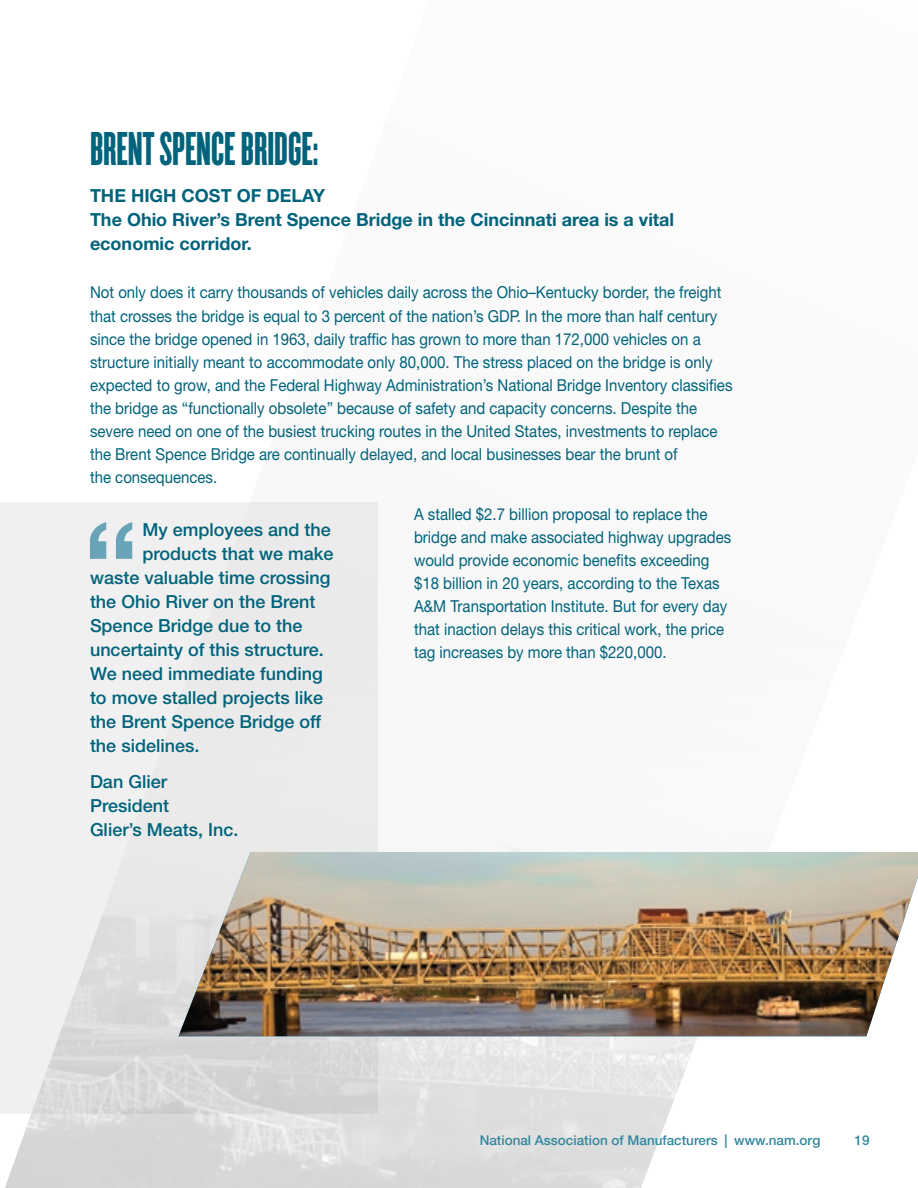
<style>
.page{position:relative;width:918px;height:1188px;background:#fff}
.page>*{position:absolute;margin:0;border:0;box-sizing:border-box;transform-origin:0 0}
.t1{font:49.5px "Cyclone Layers Background";color:#00637b;scale:.91 1}
.t2{font:500 18px/24px "Helvetica Neue LT Std";color:#00637b}
.t3{font:700 18px/24px "Helvetica Neue LT Std";color:#00637b}
.t4{font:16.5px/23.1px "Helvetica Neue LT Std";color:#00637b;scale:.91 1}
.t5{font:500 13.5px "Helvetica Neue LT Std";color:#34879e}
</style>
<div class="page">
<div style="left:0;top:502px;width:378px;height:115px;background:#f0f0f0"></div>
<svg style="left:90px;top:522px;width:42px;height:37px"></svg>
<svg style="left:641px;top:617px;width:226px;height:571px"></svg>
<img style="left:178px;top:852px;width:740px;height:184px">
<h1 class="t1" style="left:90px;top:115px;width:253px">BRENT SPENCE BRIDGE:</h1>
<p class="t3" style="left:90px;top:183px;width:586px">THE HIGH COST OF DELAY<br>The Ohio River’s Brent Spence Bridge in the Cincinnati area is a vital economic corridor.</p>
<p class="t4" style="left:90px;top:281px;width:708px">Not only does it carry thousands of vehicles daily across the Ohio–Kentucky border, the freight that crosses the bridge is equal to 3 percent of the nation’s GDP. In the more than half century since the bridge opened in 1963, daily traffic has grown to more than 172,000 vehicles on a structure initially meant to accommodate only 80,000. The stress placed on the bridge is only expected to grow, and the Federal Highway Administration’s National Bridge Inventory classifies the bridge as “functionally obsolete” because of safety and capacity concerns. Despite the severe need on one of the busiest trucking routes in the United States, investments to replace the Brent Spence Bridge are continually delayed, and local businesses bear the brunt of<br>the consequences.</p>
<p class="t4" style="left:414px;top:502px;width:350px">A stalled $2.7 billion proposal to replace the bridge and make associated highway upgrades would provide economic benefits exceeding $18 billion in 20 years, according to the Texas A&amp;M Transportation Institute. But for every day that inaction delays this critical work, the price tag increases by more than $220,000.</p>
<p class="t2" style="left:142px;top:518px;width:190px">My employees and the</p>
<p class="t2" style="left:142px;top:542px;width:193px">products that we make</p>
<p class="t2" style="left:90px;top:566px;width:242px">waste valuable time crossing</p>
<p class="t2" style="left:90px;top:590px;width:227px">the Ohio River on the Brent</p>
<p class="t2" style="left:90px;top:614px;width:214px">Spence Bridge due to the</p>
<p class="t2" style="left:90px;top:638px;width:235px">uncertainty of this structure.</p>
<p class="t2" style="left:90px;top:662px;width:234px">We need immediate funding</p>
<p class="t2" style="left:90px;top:686px;width:235px">to move stalled projects like</p>
<p class="t2" style="left:90px;top:710px;width:233px">the Brent Spence Bridge off</p>
<p class="t2" style="left:90px;top:734px;width:111px">the sidelines.</p>
<p class="t2" style="left:90px;top:770px;width:150px">Dan Glier<br>President<br>Glier’s Meats, Inc.</p>
<p class="t5" style="left:480px;top:1133px;width:342px">National Association of Manufacturers | www.nam.org</p>
<p class="t5" style="left:855px;top:1133px;width:17px">19</p>
</div>
